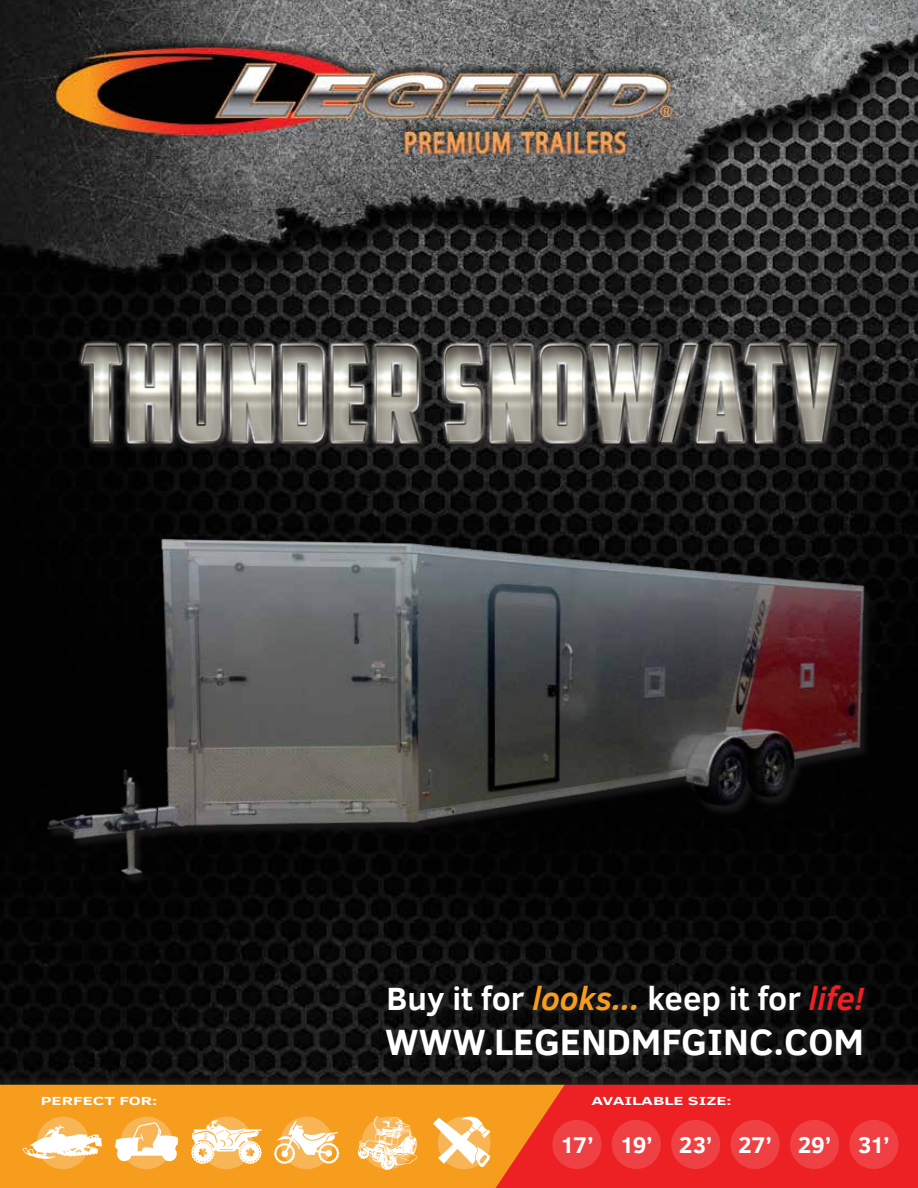
<style>
.page{position:relative;width:918px;height:1188px;background:#fff}
.page>*{position:absolute;margin:0;border:0;box-sizing:border-box;transform-origin:0 0}
.t1{font:700 37.5px "Clear Sans";color:#fff}
.t2{font:700 33px "Clear Sans";color:#fff}
.t3{font:700 23.4px "Clear Sans";letter-spacing:-.045em;color:#fff}
.t4{font:700 12px "Clear Sans";color:#fff;scale:1.5 1}
.s1{font-style:italic;color:#f69d1e}
.s2{font-style:italic;color:#ed2024}
</style>
<div class="page">
<img style="left:0;top:0;width:918px;height:1073px">
<div style="left:0;top:1073px;width:918px;height:115px;background:#231f20;opacity:.75"></div>
<div style="left:0;top:1085px;width:494px;height:103px;background:#f69d1e"></div>
<svg style="left:494px;top:1085px;width:424px;height:103px;background:#ee2f23"></svg>
<div style="left:385px;top:984px;width:487px;height:79px;background:#231f20;opacity:.75"></div>
<img style="left:0;top:285px;width:918px;height:216px">
<div style="left:552px;top:1120px;width:50px;height:49px;background:#ef4144;border-radius:50%"></div>
<div style="left:612px;top:1120px;width:49px;height:49px;background:#ef4144;border-radius:50%"></div>
<div style="left:671px;top:1120px;width:49px;height:49px;background:#ef4144;border-radius:50%"></div>
<div style="left:731px;top:1120px;width:49px;height:49px;background:#ef4144;border-radius:50%"></div>
<div style="left:790px;top:1120px;width:49px;height:49px;background:#ef4144;border-radius:50%"></div>
<div style="left:849px;top:1120px;width:50px;height:49px;background:#ef4144;border-radius:50%"></div>
<div style="left:280px;top:1117px;width:53px;height:52px;background:#f8b555;border-radius:50%"></div>
<svg style="left:274px;top:1120px;width:65px;height:44px"></svg>
<div style="left:200px;top:1117px;width:53px;height:52px;background:#f8b555;border-radius:50%"></div>
<svg style="left:191px;top:1120px;width:71px;height:44px"></svg>
<div style="left:120px;top:1117px;width:53px;height:52px;background:#f8b555;border-radius:50%"></div>
<svg style="left:115px;top:1122px;width:63px;height:39px"></svg>
<svg style="left:433px;top:1117px;width:58px;height:51px"></svg>
<svg style="left:358px;top:1116px;width:59px;height:54px"></svg>
<div style="left:37px;top:1117px;width:52px;height:52px;background:#f8b555;border-radius:50%"></div>
<svg style="left:22px;top:1125px;width:80px;height:34px"></svg>
<img style="left:23px;top:512px;width:878px;height:381px">
<p class="t2" style="left:387px;top:974px;width:479px">Buy it for <span class="s1">looks...</span> keep it for <span class="s2">life!</span></p>
<p class="t1" style="left:385px;top:1014px;width:480px">WWW.LEGENDMFGINC.COM</p>
<p class="t4" style="left:41px;top:1092px;width:79px">PERFECT FOR:</p>
<p class="t4" style="left:591px;top:1092px;width:95px">AVAILABLE SIZE:</p>
<p class="t3" style="left:560px;top:1128px;width:331px">17’ 19’ 23’ 27’ 29’ 31’</p>
</div>
